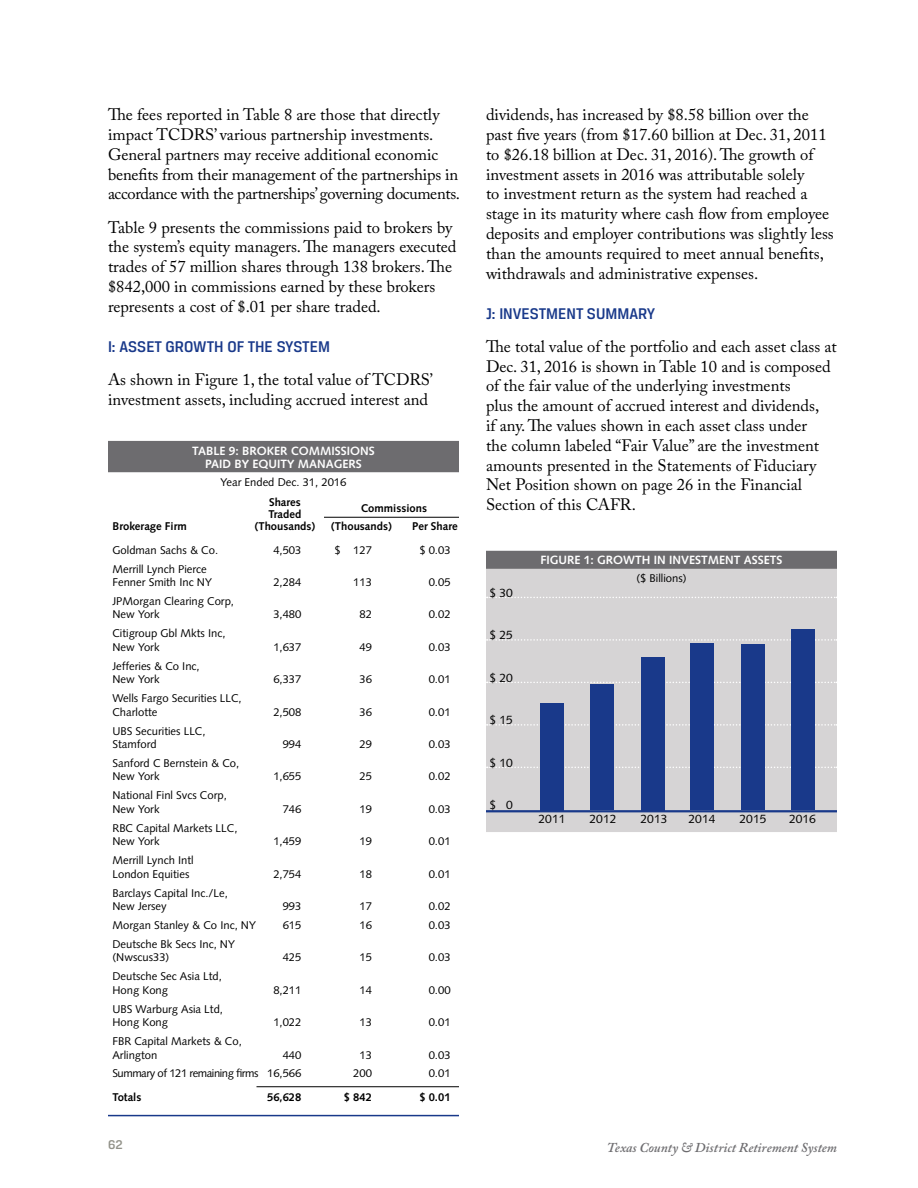
<style>
.page{position:relative;width:918px;height:1188px;background:#fff}
.page>*{position:absolute;margin:0;border:0;box-sizing:border-box;transform-origin:0 0}
.t1{font:16.5px/19.8px "Adobe Caslon Pro";color:#000}
.t2{font:500 16.5px "Breuer Text";color:#19398a}
.t3{font:italic 600 13.5px "Adobe Caslon Pro";color:#6d6c6f}
.t4{font:500 13.5px "Breuer Text";color:#929289}
.t5{font:700 12px/13.4px "Syntax";color:#fff;text-align:center}
.t6{font:12px "Syntax";color:#000}
.t7{font:11.25px/13.5px "Syntax";color:#000}
.t8{font:700 11.25px/12px "Syntax";color:#000}
.t9{font:11.25px "Syntax";letter-spacing:-.04em;color:#000}
</style>
<div class="page">
<div style="left:486px;top:555px;width:351px;height:277px;background:#d6d4d5"></div>
<div style="left:486px;top:551px;width:351px;height:18px;background:#6d6c6f"></div>
<svg style="left:487px;top:597px;width:350px;height:1px"></svg>
<svg style="left:487px;top:639px;width:350px;height:2px"></svg>
<svg style="left:487px;top:682px;width:350px;height:1px"></svg>
<svg style="left:487px;top:724px;width:350px;height:2px"></svg>
<svg style="left:487px;top:767px;width:350px;height:1px"></svg>
<hr style="left:486px;top:810px;width:351px;height:2px;background:#19398a">
<div style="left:540px;top:703px;width:23px;height:107px;background:#19398a"></div>
<div style="left:591px;top:685px;width:23px;height:125px;background:#19398a"></div>
<div style="left:642px;top:657px;width:23px;height:153px;background:#19398a"></div>
<div style="left:691px;top:643px;width:23px;height:167px;background:#19398a"></div>
<div style="left:741px;top:645px;width:23px;height:165px;background:#19398a"></div>
<div style="left:792px;top:629px;width:23px;height:181px;background:#19398a"></div>
<div style="left:108px;top:441px;width:351px;height:18px;background:#6d6c6f"></div>
<div style="left:108px;top:454px;width:351px;height:18px;background:#6d6c6f"></div>
<hr style="left:324px;top:517px;width:135px;height:1px;background:#000">
<hr style="left:256px;top:1086px;width:203px;height:1px;background:#000">
<hr style="left:108px;top:1115px;width:351px;height:1px;background:#19398a">
<p class="t1" style="left:108px;top:105px;width:352px">The fees reported in Table 8 are those that directly impact TCDRS’ various partnership investments.<br>General partners may receive additional economic benefits from their management of the partnerships in accordance with the partnerships’ governing documents.</p>
<p class="t1" style="left:108px;top:217px;width:350px">Table 9 presents the commissions paid to brokers by the system’s equity managers. The managers executed trades of 57 million shares through 138 brokers. The $842,000 in commissions earned by these brokers represents a cost of $.01 per share traded.</p>
<p class="t2" style="left:108px;top:337px;width:223px">I: ASSET GROWTH OF THE SYSTEM</p>
<p class="t1" style="left:108px;top:370px;width:326px">As shown in Figure 1, the total value of TCDRS’ investment assets, including accrued interest and</p>
<p class="t5" style="left:192px;top:444px;width:184px">TABLE 9: BROKER COMMISSIONS<br>PAID BY EQUITY MANAGERS</p>
<p class="t7" style="left:221px;top:475px;width:127px">Year Ended Dec. 31, 2016</p>
<p class="t8" style="left:269px;top:497px;width:34px">Shares<br>Traded</p>
<p class="t8" style="left:361px;top:503px;width:68px">Commissions</p>
<p class="t8" style="left:112px;top:521px;width:76px">Brokerage Firm</p>
<p class="t8" style="left:255px;top:521px;width:62px">(Thousands)</p>
<p class="t8" style="left:331px;top:521px;width:62px">(Thousands)</p>
<p class="t8" style="left:412px;top:521px;width:47px">Per Share</p>
<p class="t7" style="left:112px;top:543px;width:107px">Goldman Sachs &amp; Co.</p>
<p class="t7" style="left:273px;top:543px;width:30px">4,503</p>
<p class="t7" style="left:334px;top:543px;width:39px">$ 127</p>
<p class="t7" style="left:419px;top:543px;width:33px">$ 0.03</p>
<p class="t7" style="left:112px;top:562px;width:101px">Merrill Lynch Pierce<br>Fenner Smith Inc NY</p>
<p class="t7" style="left:273px;top:575px;width:30px">2,284</p>
<p class="t7" style="left:353px;top:575px;width:20px">113</p>
<p class="t7" style="left:429px;top:575px;width:23px">0.05</p>
<p class="t7" style="left:112px;top:594px;width:123px">JPMorgan Clearing Corp,<br>New York</p>
<p class="t7" style="left:112px;top:627px;width:115px">Citigroup Gbl Mkts Inc,<br>New York</p>
<p class="t7" style="left:112px;top:659px;width:89px">Jefferies &amp; Co Inc,<br>New York</p>
<p class="t7" style="left:112px;top:692px;width:131px">Wells Fargo Securities LLC,<br>Charlotte</p>
<p class="t7" style="left:112px;top:724px;width:95px">UBS Securities LLC,<br>Stamford</p>
<p class="t7" style="left:112px;top:756px;width:128px">Sanford C Bernstein &amp; Co,<br>New York</p>
<p class="t7" style="left:112px;top:789px;width:116px">National Finl Svcs Corp,<br>New York</p>
<p class="t7" style="left:112px;top:821px;width:127px">RBC Capital Markets LLC,<br>New York</p>
<p class="t7" style="left:112px;top:854px;width:83px">Merrill Lynch Intl<br>London Equities</p>
<p class="t7" style="left:112px;top:886px;width:117px">Barclays Capital Inc./Le,<br>New Jersey</p>
<p class="t7" style="left:273px;top:608px;width:30px">3,480</p>
<p class="t7" style="left:359px;top:608px;width:14px">82</p>
<p class="t7" style="left:429px;top:608px;width:23px">0.02</p>
<p class="t7" style="left:273px;top:640px;width:30px">1,637</p>
<p class="t7" style="left:359px;top:640px;width:14px">49</p>
<p class="t7" style="left:429px;top:640px;width:23px">0.03</p>
<p class="t7" style="left:273px;top:673px;width:30px">6,337</p>
<p class="t7" style="left:359px;top:673px;width:14px">36</p>
<p class="t7" style="left:429px;top:673px;width:23px">0.01</p>
<p class="t7" style="left:273px;top:705px;width:30px">2,508</p>
<p class="t7" style="left:359px;top:705px;width:14px">36</p>
<p class="t7" style="left:429px;top:705px;width:23px">0.01</p>
<p class="t7" style="left:283px;top:737px;width:20px">994</p>
<p class="t7" style="left:359px;top:737px;width:14px">29</p>
<p class="t7" style="left:429px;top:737px;width:23px">0.03</p>
<p class="t7" style="left:273px;top:770px;width:30px">1,655</p>
<p class="t7" style="left:359px;top:770px;width:14px">25</p>
<p class="t7" style="left:429px;top:770px;width:23px">0.02</p>
<p class="t7" style="left:283px;top:802px;width:20px">746</p>
<p class="t7" style="left:359px;top:802px;width:14px">19</p>
<p class="t7" style="left:429px;top:802px;width:23px">0.03</p>
<p class="t7" style="left:273px;top:835px;width:30px">1,459</p>
<p class="t7" style="left:359px;top:835px;width:14px">19</p>
<p class="t7" style="left:429px;top:835px;width:23px">0.01</p>
<p class="t7" style="left:273px;top:867px;width:30px">2,754</p>
<p class="t7" style="left:359px;top:867px;width:14px">18</p>
<p class="t7" style="left:429px;top:867px;width:23px">0.01</p>
<p class="t7" style="left:283px;top:899px;width:20px">993</p>
<p class="t7" style="left:359px;top:899px;width:14px">17</p>
<p class="t7" style="left:429px;top:899px;width:23px">0.02</p>
<p class="t7" style="left:112px;top:918px;width:145px">Morgan Stanley &amp; Co Inc, NY</p>
<p class="t7" style="left:283px;top:918px;width:20px">615</p>
<p class="t7" style="left:359px;top:918px;width:14px">16</p>
<p class="t7" style="left:429px;top:918px;width:23px">0.03</p>
<p class="t7" style="left:112px;top:937px;width:124px">Deutsche Bk Secs Inc, NY (Nwscus33)</p>
<p class="t7" style="left:283px;top:951px;width:20px">425</p>
<p class="t7" style="left:359px;top:951px;width:14px">15</p>
<p class="t7" style="left:429px;top:951px;width:23px">0.03</p>
<p class="t7" style="left:112px;top:970px;width:111px">Deutsche Sec Asia Ltd,<br>Hong Kong</p>
<p class="t7" style="left:112px;top:1002px;width:112px">UBS Warburg Asia Ltd,<br>Hong Kong</p>
<p class="t7" style="left:273px;top:983px;width:30px">8,211</p>
<p class="t7" style="left:359px;top:983px;width:14px">14</p>
<p class="t7" style="left:429px;top:983px;width:23px">0.00</p>
<p class="t7" style="left:273px;top:1016px;width:30px">1,022</p>
<p class="t7" style="left:359px;top:1016px;width:14px">13</p>
<p class="t7" style="left:429px;top:1016px;width:23px">0.01</p>
<p class="t7" style="left:112px;top:1034px;width:131px">FBR Capital Markets &amp; Co,<br>Arlington</p>
<p class="t7" style="left:283px;top:1048px;width:20px">440</p>
<p class="t7" style="left:359px;top:1048px;width:14px">13</p>
<p class="t7" style="left:429px;top:1048px;width:23px">0.03</p>
<p class="t9" style="left:112px;top:1067px;width:190px">Summary of 121 remaining firms 16,566</p>
<p class="t7" style="left:353px;top:1067px;width:20px">200</p>
<p class="t7" style="left:429px;top:1067px;width:23px">0.01</p>
<p class="t8" style="left:112px;top:1091px;width:30px">Totals</p>
<p class="t8" style="left:267px;top:1091px;width:36px">56,628</p>
<p class="t8" style="left:344px;top:1091px;width:30px">$ 842</p>
<p class="t8" style="left:419px;top:1091px;width:33px">$ 0.01</p>
<p class="t1" style="left:486px;top:105px;width:349px">dividends, has increased by $8.58 billion over the past five years (from $17.60 billion at Dec. 31, 2011 to $26.18 billion at Dec. 31, 2016). The growth of investment assets in 2016 was attributable solely<br>to investment return as the system had reached a stage in its maturity where cash flow from employee deposits and employer contributions was slightly less than the amounts required to meet annual benefits, withdrawals and administrative expenses.</p>
<p class="t2" style="left:486px;top:304px;width:171px">J: INVESTMENT SUMMARY</p>
<p class="t1" style="left:486px;top:336px;width:352px">The total value of the portfolio and each asset class at Dec. 31, 2016 is shown in Table 10 and is composed of the fair value of the underlying investments<br>plus the amount of accrued interest and dividends,<br>if any. The values shown in each asset class under<br>the column labeled “Fair Value” are the investment amounts presented in the Statements of Fiduciary Net Position shown on page 26 in the Financial Section of this CAFR.</p>
<p class="t6" style="left:489px;top:585px;width:25px">$ 30</p>
<p class="t6" style="left:489px;top:628px;width:25px">$ 25</p>
<p class="t6" style="left:489px;top:670px;width:25px">$ 20</p>
<p class="t6" style="left:489px;top:713px;width:25px">$ 15</p>
<p class="t6" style="left:489px;top:755px;width:25px">$ 10</p>
<p class="t6" style="left:489px;top:798px;width:25px">$ 0</p>
<p class="t5" style="left:540px;top:554px;width:244px">FIGURE 1: GROWTH IN INVESTMENT ASSETS</p>
<p class="t7" style="left:636px;top:572px;width:52px">($ Billions)</p>
<p class="t6" style="left:539px;top:812px;width:28px">2011</p>
<p class="t6" style="left:590px;top:812px;width:28px">2012</p>
<p class="t6" style="left:641px;top:812px;width:28px">2013</p>
<p class="t6" style="left:689px;top:812px;width:28px">2014</p>
<p class="t6" style="left:740px;top:812px;width:28px">2015</p>
<p class="t6" style="left:789px;top:812px;width:28px">2016</p>
<p class="t4" style="left:108px;top:1137px;width:16px">62</p>
<p class="t3" style="left:607px;top:1139px;width:232px">Texas County &amp; District Retirement System</p>
</div>
